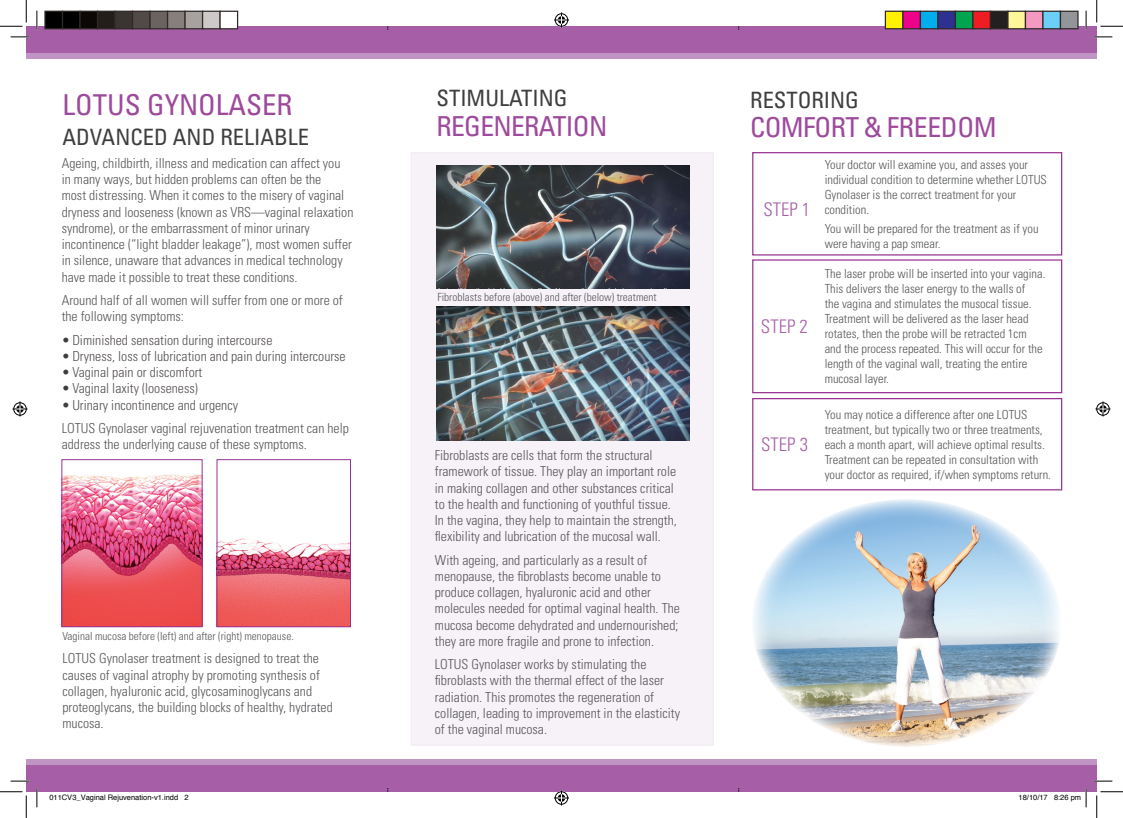
<style>
.page{position:relative;width:1123px;height:818px;background:#fff}
.page>*{position:absolute;margin:0;border:0;box-sizing:border-box;transform-origin:0 0}
.Lotus_Purple_Header{font:condensed 28.75px "Univers LT Std";color:#9e4a9c}
.Cover_Sub-Header{font:condensed 27.5px "Univers LT Std";letter-spacing:-.025em;color:#9e4a9c}
.Cover_Sub-Header-2{font:condensed 22.5px "Univers LT Std";color:#3e3e3f}
.Step_Headers{font:300 condensed 18.75px "Univers LT Std";color:#a65ea6}
.Body_Fine{font:300 condensed 13.75px/16.2px "Univers LT Std";color:#57585a}
.t1{font:300 condensed 13.75px "Univers LT Std";color:#565151}
.Body{font:300 condensed 12.5px/15px "Univers LT Std";color:#57585a}
.Label_Grey{font:300 condensed 11.25px "Univers LT Std";color:#57585a}
.t2{font:7.5px "Helvetica";color:#000}
.s1{color:#3e3e3f}
</style>
<div class="page">
<div style="left:411px;top:152px;width:303px;height:594px;background:#f7f2f8"></div>
<div style="left:26px;top:764px;width:1070px;height:28px;background:#a65ea6"></div>
<div style="left:26px;top:26px;width:1070px;height:28px;background:#a65ea6"></div>
<div style="left:26px;top:759px;width:1070px;height:5px;background:#c094c3"></div>
<div style="left:26px;top:54px;width:1070px;height:5px;background:#c094c3"></div>
<div style="left:752px;top:152px;width:310px;height:103px;border:1px solid #973393"></div>
<div style="left:752px;top:259px;width:310px;height:134px;border:1px solid #973393"></div>
<div style="left:752px;top:398px;width:310px;height:92px;border:1px solid #973393"></div>
<img style="left:436px;top:165px;width:253px;height:123px">
<img style="left:436px;top:306px;width:253px;height:134px">
<img style="left:64px;top:474px;width:136px;height:151px">
<div style="left:62px;top:459px;width:140px;height:168px;border:1px solid #973393"></div>
<img style="left:219px;top:538px;width:130px;height:87px">
<div style="left:217px;top:459px;width:134px;height:168px;border:1px solid #973393"></div>
<img style="left:753px;top:499px;width:306px;height:248px">
<svg style="left:11px;top:36px;width:18px;height:2px"></svg>
<svg style="left:1093px;top:36px;width:19px;height:2px"></svg>
<svg style="left:11px;top:780px;width:18px;height:2px"></svg>
<svg style="left:1093px;top:780px;width:19px;height:2px"></svg>
<svg style="left:36px;top:11px;width:2px;height:18px"></svg>
<svg style="left:36px;top:788px;width:2px;height:19px"></svg>
<svg style="left:1085px;top:11px;width:1px;height:18px"></svg>
<svg style="left:0;top:0;width:27px;height:27px"></svg>
<svg style="left:0;top:791px;width:27px;height:27px"></svg>
<svg style="left:1096px;top:0;width:27px;height:27px"></svg>
<svg style="left:1096px;top:791px;width:27px;height:27px"></svg>
<svg style="left:554px;top:13px;width:15px;height:15px"></svg>
<svg style="left:554px;top:790px;width:15px;height:15px"></svg>
<svg style="left:13px;top:401px;width:15px;height:15px"></svg>
<svg style="left:1095px;top:401px;width:15px;height:15px"></svg>
<div style="left:45px;top:11px;width:18px;height:18px;background:#000"></div>
<div style="left:44px;top:11px;width:19px;height:18px;border:1px solid #302a28"></div>
<div style="left:63px;top:11px;width:17px;height:18px;background:#000"></div>
<div style="left:62px;top:11px;width:19px;height:18px;border:1px solid #302a28"></div>
<div style="left:80px;top:11px;width:18px;height:18px;background:#0c0806"></div>
<div style="left:79px;top:11px;width:19px;height:18px;border:1px solid #302a28"></div>
<div style="left:98px;top:11px;width:17px;height:18px;background:#241e1b"></div>
<div style="left:97px;top:11px;width:19px;height:18px;border:1px solid #302a28"></div>
<div style="left:115px;top:11px;width:18px;height:18px;background:#3b3532"></div>
<div style="left:133px;top:11px;width:17px;height:18px;background:#524a47"></div>
<div style="left:132px;top:11px;width:19px;height:18px;border:1px solid #302a28"></div>
<div style="left:150px;top:11px;width:18px;height:18px;background:#6b6360"></div>
<div style="left:149px;top:11px;width:19px;height:18px;border:1px solid #302a28"></div>
<div style="left:168px;top:11px;width:17px;height:18px;background:#867f7c"></div>
<div style="left:167px;top:11px;width:19px;height:18px;border:1px solid #302a28"></div>
<div style="left:185px;top:11px;width:18px;height:18px;background:#a7a2a0"></div>
<div style="left:184px;top:11px;width:19px;height:18px;border:1px solid #302a28"></div>
<div style="left:203px;top:11px;width:17px;height:18px;background:#cdc9c8"></div>
<div style="left:202px;top:11px;width:19px;height:18px;border:1px solid #302a28"></div>
<div style="left:220px;top:11px;width:18px;height:18px;background:#fff"></div>
<div style="left:219px;top:11px;width:19px;height:18px;border:1px solid #302a28"></div>
<div style="left:885px;top:11px;width:18px;height:18px;background:#fff101"></div>
<div style="left:884px;top:11px;width:19px;height:18px;border:1px solid #302a28"></div>
<div style="left:903px;top:11px;width:17px;height:18px;background:#ed028c"></div>
<div style="left:902px;top:11px;width:19px;height:18px;border:1px solid #302a28"></div>
<div style="left:920px;top:11px;width:18px;height:18px;background:#00aeef"></div>
<div style="left:919px;top:11px;width:19px;height:18px;border:1px solid #302a28"></div>
<div style="left:938px;top:11px;width:17px;height:18px;background:#2e3092"></div>
<div style="left:937px;top:11px;width:19px;height:18px;border:1px solid #302a28"></div>
<div style="left:955px;top:11px;width:18px;height:18px;background:#00a54f"></div>
<div style="left:954px;top:11px;width:19px;height:18px;border:1px solid #302a28"></div>
<div style="left:973px;top:11px;width:17px;height:18px;background:#ee1d23"></div>
<div style="left:972px;top:11px;width:19px;height:18px;border:1px solid #302a28"></div>
<div style="left:990px;top:11px;width:18px;height:18px;background:#231f20"></div>
<div style="left:989px;top:11px;width:19px;height:18px;border:1px solid #302a28"></div>
<div style="left:1008px;top:11px;width:17px;height:18px;background:#fff79a"></div>
<div style="left:1007px;top:11px;width:19px;height:18px;border:1px solid #302a28"></div>
<div style="left:1025px;top:11px;width:18px;height:18px;background:#f499c2"></div>
<div style="left:1024px;top:11px;width:19px;height:18px;border:1px solid #302a28"></div>
<div style="left:1043px;top:11px;width:17px;height:18px;background:#6bcff6"></div>
<div style="left:1042px;top:11px;width:19px;height:18px;border:1px solid #302a28"></div>
<div style="left:1060px;top:11px;width:18px;height:18px;background:#939598"></div>
<div style="left:1059px;top:11px;width:19px;height:18px;border:1px solid #302a28"></div>
<svg style="left:1085px;top:788px;width:1px;height:19px"></svg>
<p class="Lotus_Purple_Header" style="left:62px;top:87px;width:232px">LOTUS GYNOLASER</p>
<p class="Cover_Sub-Header-2" style="left:62px;top:123px;width:248px">ADVANCED AND RELIABLE</p>
<p class="Body_Fine" style="left:62px;top:155px;width:293px">Ageing, childbirth, illness and medication can affect you<br>in many ways, but hidden problems can often be the<br>most distressing. When it comes to the misery of vaginal dryness and looseness (known as VRS—vaginal relaxation syndrome), or the embarrassment of minor urinary incontinence (“light bladder leakage”), most women suffer in silence, unaware that advances in medical technology have made it possible to treat these conditions.</p>
<p class="Body_Fine" style="left:62px;top:292px;width:282px">Around half of all women will suffer from one or more of the following symptoms:</p>
<p class="t1" style="left:62px;top:331px;width:212px"><span class="s1">•</span> Diminished sensation during intercourse</p>
<p class="t1" style="left:62px;top:348px;width:285px"><span class="s1">•</span> Dryness, loss of lubrication and pain during intercourse</p>
<p class="t1" style="left:62px;top:364px;width:142px"><span class="s1">•</span> Vaginal pain or discomfort</p>
<p class="t1" style="left:62px;top:380px;width:138px"><span class="s1">•</span> Vaginal laxity (looseness)</p>
<p class="t1" style="left:62px;top:396px;width:178px"><span class="s1">•</span> Urinary incontinence and urgency</p>
<p class="Body_Fine" style="left:62px;top:420px;width:289px">LOTUS Gynolaser vaginal rejuvenation treatment can help address the underlying cause of these symptoms.</p>
<p class="Label_Grey" style="left:62px;top:629px;width:233px">Vaginal mucosa before (left) and after (right) menopause.</p>
<p class="Body_Fine" style="left:62px;top:650px;width:272px">LOTUS Gynolaser treatment is designed to treat the causes of vaginal atrophy by promoting synthesis of collagen, hyaluronic acid, glycosaminoglycans and proteoglycans, the building blocks of healthy, hydrated mucosa.</p>
<p class="Cover_Sub-Header-2" style="left:436px;top:84px;width:132px">STIMULATING</p>
<p class="Cover_Sub-Header" style="left:436px;top:109px;width:172px">REGENERATION</p>
<p class="Label_Grey" style="left:437px;top:291px;width:221px">Fibroblasts before (above) and after (below) treatment</p>
<p class="Body_Fine" style="left:435px;top:447px;width:244px">Fibroblasts are cells that form the structural framework of tissue. They play an important role in making collagen and other substances critical to the health and functioning of youthful tissue.<br>In the vagina, they help to maintain the strength, flexibility and lubrication of the mucosal wall.</p>
<p class="Body_Fine" style="left:435px;top:552px;width:247px">With ageing, and particularly as a result of menopause, the fibroblasts become unable to produce collagen, hyaluronic acid and other molecules needed for optimal vaginal health. The mucosa become dehydrated and undernourished; they are more fragile and prone to infection.</p>
<p class="Body_Fine" style="left:435px;top:656px;width:247px">LOTUS Gynolaser works by stimulating the fibroblasts with the thermal effect of the laser radiation. This promotes the regeneration of collagen, leading to improvement in the elasticity of the vaginal mucosa.</p>
<p class="Cover_Sub-Header-2" style="left:750px;top:85px;width:110px">RESTORING</p>
<p class="Cover_Sub-Header" style="left:750px;top:110px;width:248px">COMFORT &amp; FREEDOM</p>
<p class="Step_Headers" style="left:763px;top:198px;width:48px">STEP 1</p>
<p class="Step_Headers" style="left:761px;top:315px;width:48px">STEP 2</p>
<p class="Step_Headers" style="left:761px;top:433px;width:48px">STEP 3</p>
<p class="Body" style="left:824px;top:157px;width:224px">Your doctor will examine you, and asses your individual condition to determine whether LOTUS Gynolaser is the correct treatment for your condition.</p>
<p class="Body" style="left:824px;top:221px;width:215px">You will be prepared for the treatment as if you were having a pap smear.</p>
<p class="Body" style="left:824px;top:266px;width:222px">The laser probe will be inserted into your vagina.<br>This delivers the laser energy to the walls of<br>the vagina and stimulates the musocal tissue.<br>Treatment will be delivered as the laser head rotates, then the probe will be retracted 1cm and the process repeated. This will occur for the length of the vaginal wall, treating the entire mucosal layer.</p>
<p class="Body" style="left:824px;top:407px;width:228px">You may notice a difference after one LOTUS treatment, but typically two or three treatments, each a month apart, will achieve optimal results.<br>Treatment can be repeated in consultation with your doctor as required, if/when symptoms return.</p>
<p class="t2" style="left:49px;top:791px;width:141px">011CV3_Vaginal Rejuvenation-v1.indd 2</p>
<p class="t2" style="left:1018px;top:791px;width:64px">18/10/17 8:26 pm</p>
</div>
